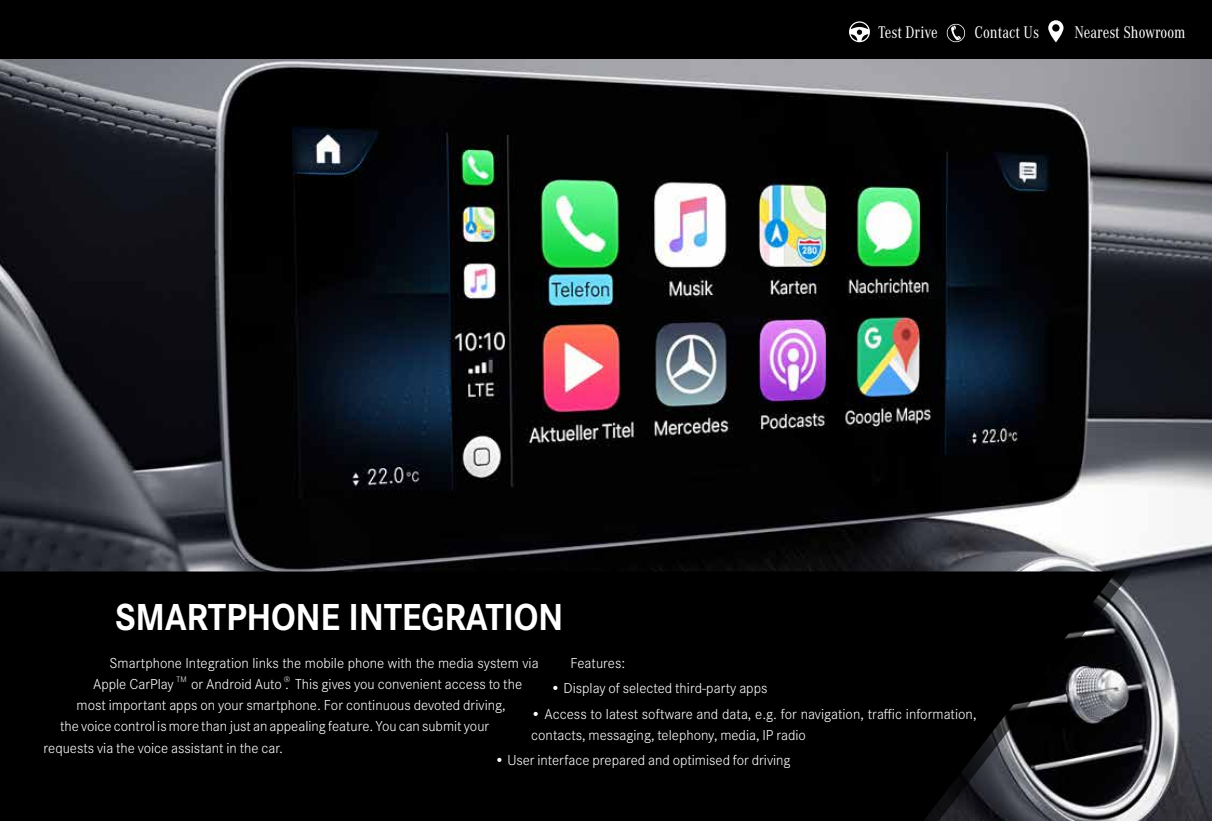
<style>
.page{position:relative;width:1212px;height:821px;background:#fff}
.page>*{position:absolute;margin:0;border:0;box-sizing:border-box;transform-origin:0 0}
.t1{font:700 39px "Corporate S";letter-spacing:-.01em;color:#fff;scale:.94 1}
.t2{font:17.55px "Corporate A Con";color:#fff}
.t3{font:300 15px/21.3px "Corporate S";color:#fff}
</style>
<div class="page">
<div style="left:0;top:0;width:1212px;height:61px;background:#000"></div>
<svg style="left:946px;top:24px;width:19px;height:18px"></svg>
<svg style="left:849px;top:21px;width:21px;height:21px"></svg>
<svg style="left:1048px;top:20px;width:15px;height:22px"></svg>
<img style="left:0;top:60px;width:1212px;height:761px">
<div style="left:0;top:571px;width:1116px;height:250px;background:#000"></div>
<p class="t2" style="left:878px;top:23px;width:61px">Test Drive</p>
<p class="t2" style="left:974px;top:23px;width:66px">Contact Us</p>
<p class="t2" style="left:1074px;top:23px;width:112px">Nearest Showroom</p>
<h1 class="t1" style="left:115px;top:594px;width:478px">SMARTPHONE INTEGRATION</h1>
<p class="t3" style="left:110px;top:652px;width:431px">Smartphone Integration links the mobile phone with the media system via</p>
<p class="t3" style="left:93px;top:673px;width:431px">Apple CarPlay <sup>TM</sup> or Android Auto <sup>®</sup>. This gives you convenient access to the</p>
<p class="t3" style="left:77px;top:694px;width:431px">most important apps on your smartphone. For continuous devoted driving,</p>
<p class="t3" style="left:60px;top:716px;width:431px">the voice control is more than just an appealing feature. You can submit your</p>
<p class="t3" style="left:44px;top:737px;width:241px">requests via the voice assistant in the car.</p>
<p class="t3" style="left:570px;top:652px;width:56px">Features:</p>
<p class="t3" style="left:551px;top:677px;width:218px">• Display of selected third-party apps</p>
<p class="t3" style="left:531px;top:703px;width:447px">• Access to latest software and data, e.g. for navigation, traffic information, contacts, messaging, telephony, media, IP radio</p>
<p class="t3" style="left:494px;top:750px;width:298px">• User interface prepared and optimised for driving</p>
</div>
